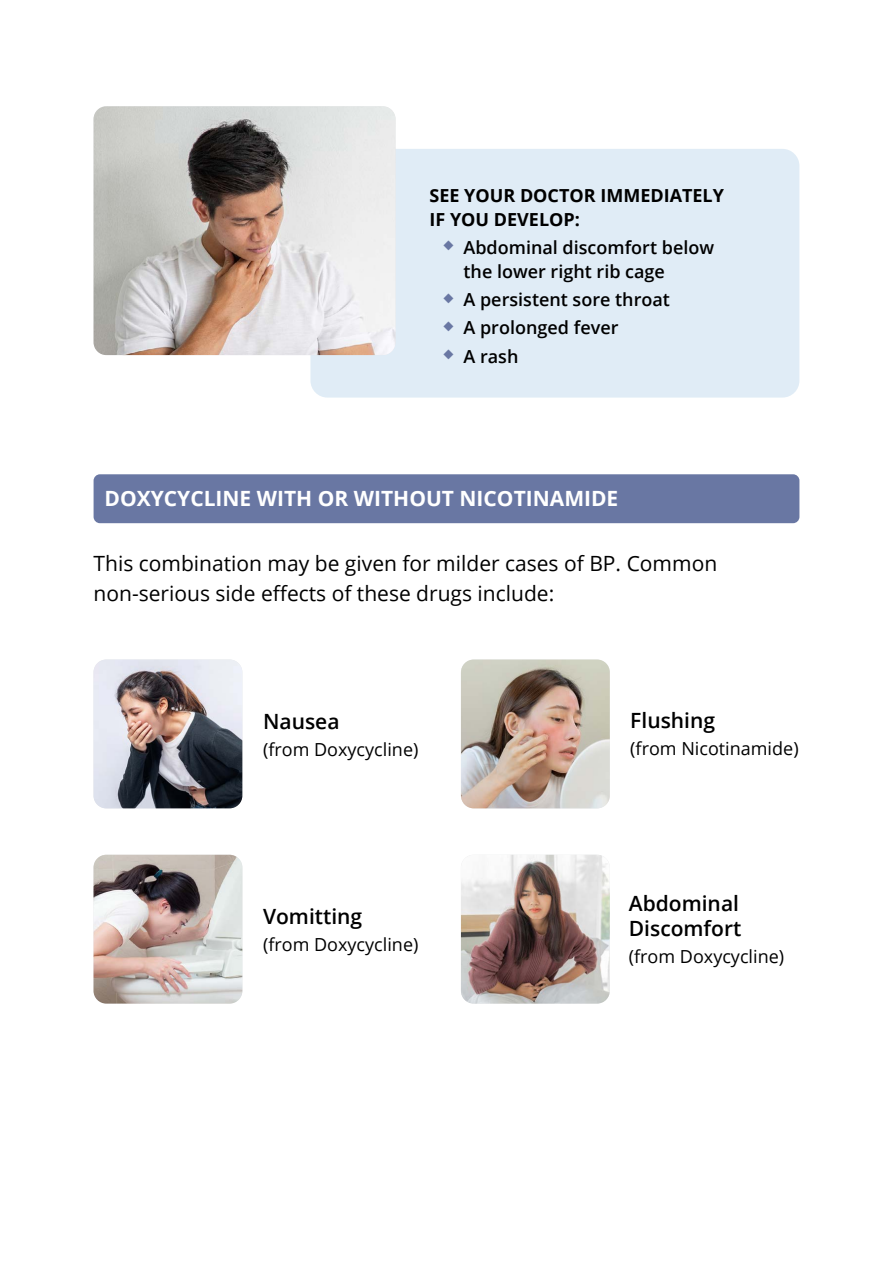
<style>
.page{position:relative;width:893px;height:1263px;background:#fff}
.page>*{position:absolute;margin:0;border:0;box-sizing:border-box;transform-origin:0 0}
.t1{font:21px/30px "Open Sans";color:#000}
.t2{font:600 21px/25.2px "Open Sans";color:#000}
.t3{font:700 21px "Open Sans";color:#fff}
.t4{font:600 18px/28.2px "Open Sans";color:#000}
.t5{font:18px "Open Sans";color:#000}
.t6{font:700 18px/24px "Open Sans";color:#000}
</style>
<div class="page">
<div style="left:310px;top:149px;width:489px;height:249px;background:#e0ecf6;border-radius:17px"></div>
<img style="left:94px;top:106px;width:301px;height:249px">
<div style="left:94px;top:474px;width:705px;height:49px;background:#6977a3;border-radius:6px"></div>
<img style="left:94px;top:659px;width:148px;height:149px">
<img style="left:461px;top:659px;width:149px;height:149px">
<img style="left:94px;top:855px;width:148px;height:148px">
<img style="left:461px;top:855px;width:149px;height:148px">
<p class="t6" style="left:429px;top:183px;width:296px">SEE YOUR DOCTOR IMMEDIATELY<br>IF YOU DEVELOP:</p>
<p class="t4" style="left:463px;top:235px;width:252px;line-height:24px">Abdominal discomfort below the lower right rib cage</p>
<p class="t4" style="left:463px;top:285px;width:208px">A persistent sore throat<br>A prolonged fever<br>A rash</p>
<p class="t3" style="left:105px;top:484px;width:515px">DOXYCYCLINE WITH OR WITHOUT NICOTINAMIDE</p>
<p class="t1" style="left:94px;top:548px;width:625px">This combination may be given for milder cases of BP. Common non-serious side effects of these drugs include:</p>
<p class="t2" style="left:263px;top:708px;width:78px">Nausea</p>
<p class="t5" style="left:263px;top:737px;width:157px">(from Doxycycline)</p>
<p class="t2" style="left:263px;top:903px;width:101px">Vomitting</p>
<p class="t5" style="left:263px;top:932px;width:157px">(from Doxycycline)</p>
<p class="t2" style="left:630px;top:707px;width:86px">Flushing</p>
<p class="t5" style="left:630px;top:736px;width:170px">(from Nicotinamide)</p>
<p class="t2" style="left:629px;top:890px;width:114px">Abdominal<br>Discomfort</p>
<p class="t5" style="left:629px;top:944px;width:157px">(from Doxycycline)</p>
</div>
